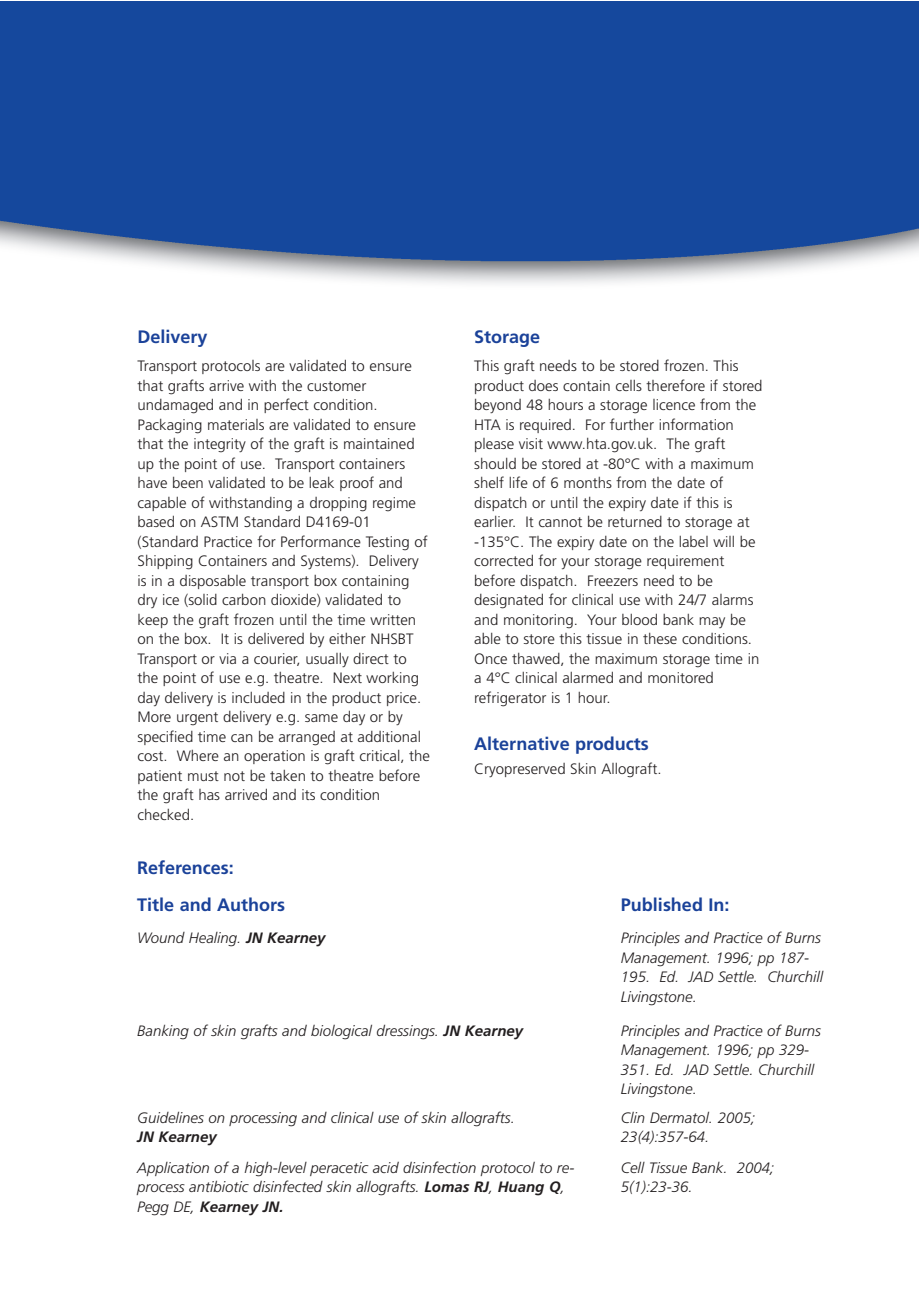
<style>
.page{position:relative;width:919px;height:1289px;background:#fff}
.page>*{position:absolute;margin:0;border:0;box-sizing:border-box;transform-origin:0 0}
.t1{font:700 18px "Frutiger";color:#1b4299}
.t2{font:300 15px/19.5px "Frutiger";color:#231f20}
.t3{font:italic 300 15px/19.5px "Frutiger";color:#231f20}
.t4{font:italic 700 15px "Frutiger";color:#231f20}
.s1{font-weight:700}
</style>
<div class="page">
<img style="left:0;top:1px;width:918px;height:283px">
<p class="t1" style="left:137px;top:330px;width:72px">Delivery</p>
<p class="t2" style="left:137px;top:357px;width:294px">Transport protocols are validated to ensure that grafts arrive with the customer undamaged and in perfect condition.<br>Packaging materials are validated to ensure that the integrity of the graft is maintained up the point of use. Transport containers have been validated to be leak proof and capable of withstanding a dropping regime based on ASTM Standard D4169-01 (Standard Practice for Performance Testing of Shipping Containers and Systems). Delivery is in a disposable transport box containing dry ice (solid carbon dioxide) validated to keep the graft frozen until the time written on the box. It is delivered by either NHSBT Transport or via a courier, usually direct to the point of use e.g. theatre. Next working day delivery is included in the product price.<br>More urgent delivery e.g. same day or by specified time can be arranged at additional cost. Where an operation is graft critical, the patient must not be taken to theatre before the graft has arrived and its condition checked.</p>
<p class="t1" style="left:137px;top:860px;width:98px">References:</p>
<p class="t1" style="left:137px;top:897px;width:149px">Title and Authors</p>
<p class="t1" style="left:474px;top:330px;width:68px">Storage</p>
<p class="t2" style="left:474px;top:357px;width:290px">This graft needs to be stored frozen. This product does contain cells therefore if stored beyond 48 hours a storage licence from the HTA is required. For further information please visit www.hta.gov.uk. The graft should be stored at -80°C with a maximum shelf life of 6 months from the date of dispatch or until the expiry date if this is earlier. It cannot be returned to storage at -135°C. The expiry date on the label will be corrected for your storage requirement before dispatch. Freezers need to be designated for clinical use with 24/7 alarms and monitoring. Your blood bank may be able to store this tissue in these conditions.<br>Once thawed, the maximum storage time in a 4°C clinical alarmed and monitored refrigerator is 1 hour.</p>
<p class="t1" style="left:474px;top:737px;width:176px">Alternative products</p>
<p class="t2" style="left:474px;top:760px;width:189px">Cryopreserved Skin Allograft.</p>
<p class="t1" style="left:621px;top:897px;width:110px">Published In:</p>
<p class="t3" style="left:137px;top:929px;width:190px">Wound Healing. <span class="s1">JN Kearney</span></p>
<p class="t3" style="left:621px;top:929px;width:204px">Principles and Practice of Burns<br>Management. 1996; pp 187-<br>195. Ed. JAD Settle. Churchill<br>Livingstone.</p>
<p class="t3" style="left:137px;top:1021px;width:387px">Banking of skin grafts and biological dressings. <span class="s1">JN Kearney</span></p>
<p class="t3" style="left:621px;top:1021px;width:201px">Principles and Practice of Burns<br>Management. 1996; pp 329-<br>351. Ed. JAD Settle. Churchill<br>Livingstone.</p>
<p class="t3" style="left:137px;top:1109px;width:379px">Guidelines on processing and clinical use of skin allografts.</p>
<p class="t4" style="left:137px;top:1131px;width:81px">JN Kearney</p>
<p class="t3" style="left:621px;top:1109px;width:136px">Clin Dermatol. 2005;<br>23(4):357-64.</p>
<p class="t3" style="left:137px;top:1158px;width:439px">Application of a high-level peracetic acid disinfection protocol to re&shy;process antibiotic disinfected skin allografts. <span class="s1">Lomas RJ</span>, <span class="s1">Huang Q</span>,<br>Pegg DE, <span class="s1">Kearney JN.</span></p>
<p class="t3" style="left:621px;top:1158px;width:155px">Cell Tissue Bank. 2004;<br>5(1):23-36.</p>
</div>
